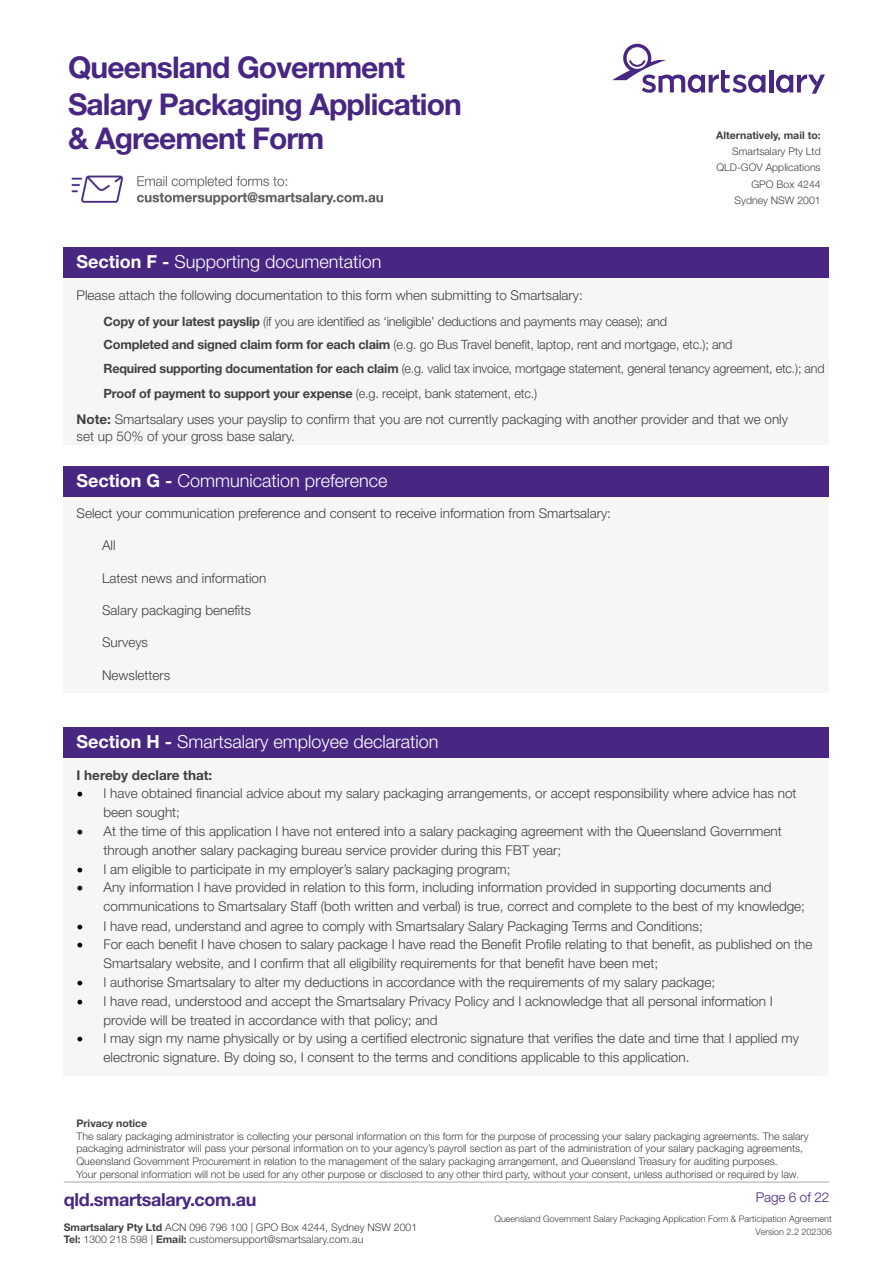
<style>
.page{position:relative;width:893px;height:1263px;background:#fff}
.page>*{position:absolute;margin:0;border:0;box-sizing:border-box;transform-origin:0 0}
.t1{font:700 30px/35.5px "Helvetica Neue LT Std";letter-spacing:-.03em;color:#482783}
.t2{font:300 18px "Helvetica Neue LT Std";color:#fff}
.t3{font:700 18px "Helvetica Neue LT Std";letter-spacing:-.02em;color:#482783}
.t4{font:300 13.5px/19.2px "Helvetica Neue LT Std";color:#414042}
.t5{font:700 13.5px "Helvetica Neue LT Std";color:#414042}
.t6{font:300 13.5px "Helvetica Neue LT Std";letter-spacing:-.01em;color:#482783}
.t7{font:300 12.75px/24px "Helvetica Neue LT Std";letter-spacing:-.015em;color:#414042}
.t8{font:300 10.5px/16.2px "Helvetica Neue LT Std";color:#414042}
.t9{font:700 10.5px "Helvetica Neue LT Std";color:#414042}
.t10{font:300 9px/12.3px "Helvetica Neue LT Std";color:#414042;text-align:right}
.s1{font-weight:700}
.s2{font-family:"Minion Pro";font-weight:400;font-size:18px;color:#000}
</style>
<div class="page">
<hr style="left:769px;top:70px;width:4px;height:22px;background:#482783">
<svg style="left:776px;top:74px;width:49px;height:20px"></svg>
<svg style="left:612px;top:44px;width:153px;height:49px"></svg>
<hr style="left:64px;top:1182px;width:765px;height:1px;background:#aaa7a9">
<div style="left:64px;top:757px;width:765px;height:319px;background:#f7f6f5"></div>
<div style="left:64px;top:278px;width:765px;height:167px;background:#f7f6f5"></div>
<div style="left:64px;top:248px;width:765px;height:30px;background:#482783"></div>
<div style="left:64px;top:727px;width:765px;height:30px;background:#482783"></div>
<div style="left:64px;top:497px;width:765px;height:196px;background:#f7f6f5"></div>
<div style="left:64px;top:467px;width:765px;height:30px;background:#482783"></div>
<img style="left:71px;top:175px;width:312px;height:30px">
<h1 class="t1" style="left:68px;top:50px;width:395px">Queensland Government<br>Salary Packaging Application &amp; Agreement Form</h1>
<h2 class="t2" style="left:77px;top:251px;width:307px"><span class="s1">Section F -</span> Supporting documentation</h2>
<p class="t9" style="left:716px;top:129px;width:106px">Alternatively, mail to:</p>
<p class="t8" style="left:716px;top:143px;width:106px;text-align:right">Smartsalary Pty Ltd<br>QLD-GOV Applications<br>GPO Box 4244<br>Sydney NSW 2001</p>
<p class="t4" style="left:77px;top:285px;width:508px">Please attach the following documentation to this form when submitting to Smartsalary:</p>
<p class="t7" style="left:104px;top:309px;width:723px"><span class="s1">Copy of your latest payslip</span> (if you are identified as ‘ineligible’ deductions and payments may cease); and<br><span class="s1">Completed and signed claim form for each claim</span> (e.g. go Bus Travel benefit, laptop, rent and mortgage, etc.); and<br><span class="s1">Required supporting documentation for each claim</span> (e.g. valid tax invoice, mortgage statement, general tenancy agreement, etc.); and <span class="s1">Proof of payment to support your expense</span> (e.g. receipt, bank statement, etc.)</p>
<p class="t4" style="left:77px;top:411px;width:713px;line-height:16.2px"><span class="s1">Note:</span> Smartsalary uses your payslip to confirm that you are not currently packaging with another provider and that we only set up 50% of your gross base salary.</p>
<h2 class="t2" style="left:77px;top:470px;width:313px"><span class="s1">Section G -</span> Communication preference</h2>
<p class="t4" style="left:77px;top:503px;width:536px">Select your communication preference and consent to receive information from Smartsalary:</p>
<p class="t4" style="left:102px;top:536px;width:15px">All</p>
<p class="t4" style="left:102px;top:568px;width:166px">Latest news and information</p>
<p class="t4" style="left:102px;top:601px;width:150px">Salary packaging benefits</p>
<p class="t4" style="left:102px;top:633px;width:48px">Surveys</p>
<p class="t4" style="left:102px;top:665px;width:70px">Newsletters</p>
<h2 class="t2" style="left:77px;top:731px;width:364px"><span class="s1">Section H -</span> Smartsalary employee declaration</h2>
<p class="t5" style="left:77px;top:767px;width:137px">I hereby declare that:</p>
<p class="t4" style="left:104px;top:783px;width:694px;text-indent:-27px"><span class="s2">•</span> I have obtained financial advice about my salary packaging arrangements, or accept responsibility where advice has not been sought;</p>
<p class="t4" style="left:104px;top:821px;width:680px;text-indent:-27px"><span class="s2">•</span> At the time of this application I have not entered into a salary packaging agreement with the Queensland Government through another salary packaging bureau service provider during this FBT year;</p>
<p class="t4" style="left:77px;top:859px;width:435px"><span class="s2">•</span> I am eligible to participate in my employer’s salary packaging program;</p>
<p class="t4" style="left:104px;top:877px;width:703px;text-indent:-27px"><span class="s2">•</span> Any information I have provided in relation to this form, including information provided in supporting documents and communications to Smartsalary Staff (both written and verbal) is true, correct and complete to the best of my knowledge;</p>
<p class="t4" style="left:77px;top:916px;width:628px"><span class="s2">•</span> I have read, understand and agree to comply with Smartsalary Salary Packaging Terms and Conditions;</p>
<p class="t4" style="left:104px;top:934px;width:710px;text-indent:-27px"><span class="s2">•</span> For each benefit I have chosen to salary package I have read the Benefit Profile relating to that benefit, as published on the<br>Smartsalary website, and I confirm that all eligibility requirements for that benefit have been met;</p>
<p class="t4" style="left:77px;top:973px;width:640px"><span class="s2">•</span> I authorise Smartsalary to alter my deductions in accordance with the requirements of my salary package;</p>
<p class="t4" style="left:104px;top:991px;width:671px;text-indent:-27px"><span class="s2">•</span> I have read, understood and accept the Smartsalary Privacy Policy and I acknowledge that all personal information I provide will be treated in accordance with that policy; and</p>
<p class="t4" style="left:104px;top:1028px;width:697px;text-indent:-27px"><span class="s2">•</span> I may sign my name physically or by using a certified electronic signature that verifies the date and time that I applied my electronic signature. By doing so, I consent to the terms and conditions applicable to this application.</p>
<p class="t9" style="left:77px;top:1117px;width:72px">Privacy notice</p>
<p class="t8" style="left:77px;top:1129px;width:734px;line-height:12.6px">The salary packaging administrator is collecting your personal information on this form for the purpose of processing your salary packaging agreements. The salary packaging administrator will pass your personal information on to your agency’s payroll section as part of the administration of your salary packaging agreements, Queensland Government Procurement in relation to the management of the salary packaging arrangement, and Queensland Treasury for auditing purposes.<br>Your personal information will not be used for any other purpose or disclosed to any other third party, without your consent, unless authorised or required by law.</p>
<p class="t6" style="left:756px;top:1189px;width:75px">Page 6 of 22</p>
<p class="t8" style="left:64px;top:1221px;width:355px;line-height:12px"><span class="s1">Smartsalary Pty Ltd</span> ACN 096 796 100 | GPO Box 4244, Sydney NSW 2001<br><span class="s1">Tel:</span> 1300 218 598 | <span class="s1">Email:</span> customersupport@smartsalary.com.au</p>
<p class="t10" style="left:494px;top:1213px;width:339px">Queensland Government Salary Packaging Application Form &amp; Participation Agreement<br>Version 2.2 202306</p>
<h2 class="t3" style="left:64px;top:1188px;width:194px">qld.smartsalary.com.au</h2>
</div>
